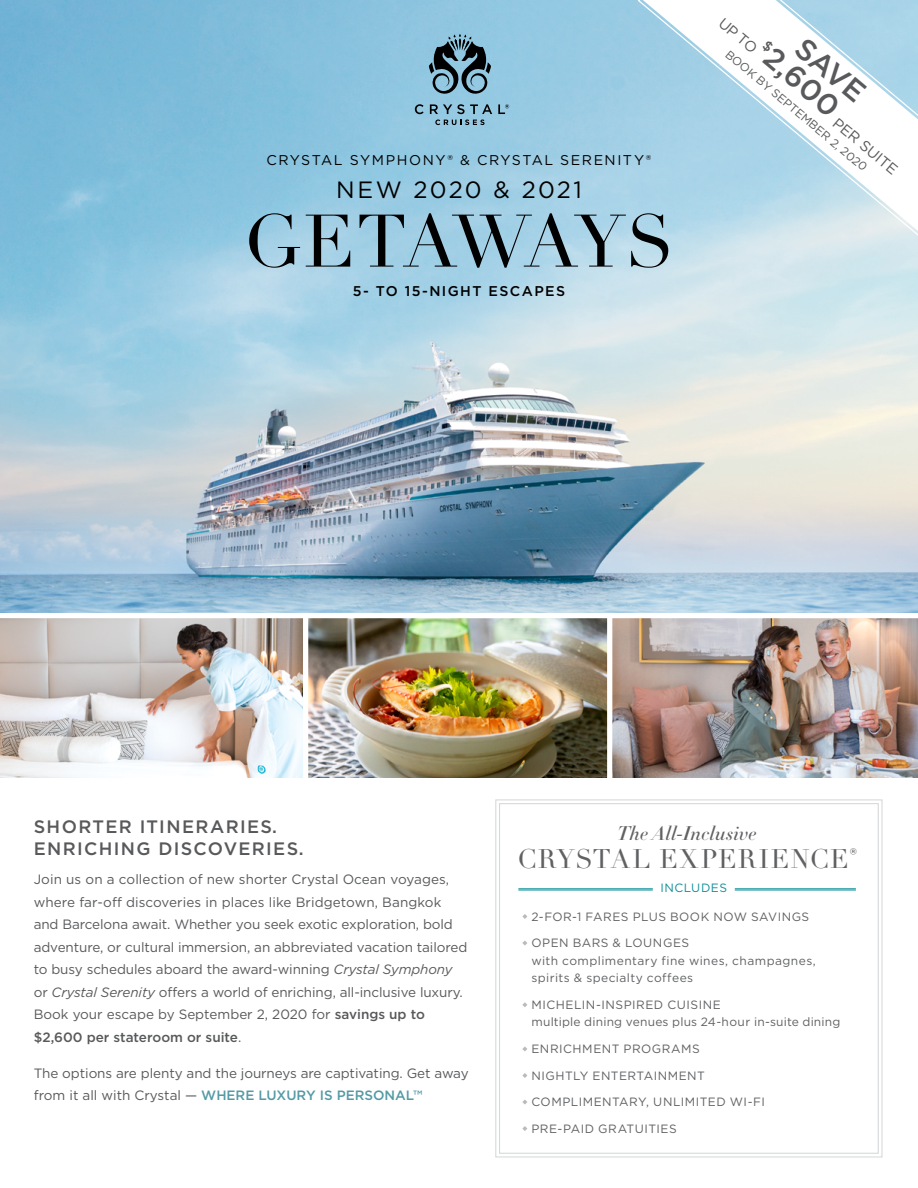
<style>
.page{position:relative;width:918px;height:1188px;background:#fff}
.page>*{position:absolute;margin:0;border:0;box-sizing:border-box;transform-origin:0 0}
.t1{font:73.05px "Didot";letter-spacing:-.05em;color:#000}
.t2{font:500 29.7px "Gotham";color:#58595b}
.t3{font:26.25px "Didot";letter-spacing:.05em;color:#58595b}
.t4{font:23.55px "Gotham";letter-spacing:.095em;color:#000}
.t5{font:italic 500 19.5px "HTF Didot M24";letter-spacing:.01em;color:#58595b}
.t6{font:500 18px/22.5px "Gotham";letter-spacing:.075em;color:#58595b}
.t7{font:14.85px "Gotham";color:#58595b}
.t8{font:14.1px "Gotham";letter-spacing:.11em;color:#000}
.t9{font:500 14.1px "Gotham";letter-spacing:.1em;color:#000}
.t10{font:13.5px/22.5px "Gotham";letter-spacing:-.01em;color:#58595b}
.t11{font:12px/17.7px "Gotham";letter-spacing:.035em;color:#58595b}
.t12{font:12px/17.7px "Gotham";letter-spacing:.015em;color:#58595b}
.t13{font:12px "Gotham";letter-spacing:.04em;color:#008995}
.t14{font:11.7px "Gotham";color:#58595b}
.s1{font-style:italic}
.s2{font-weight:500}
.s3{font-weight:500;color:#549aa5}
</style>
<div class="page">
<img style="left:0;top:0;width:918px;height:613px">
<svg style="left:637px;top:0;width:281px;height:251px;background:#bcdbe9"></svg>
<svg style="left:646px;top:0;width:272px;height:242px"></svg>
<svg style="left:429px;top:34px;width:62px;height:60px;background:#5a7b8b"></svg>
<svg style="left:415px;top:104px;width:9px;height:10px"></svg>
<svg style="left:430px;top:104px;width:62px;height:21px"></svg>
<svg style="left:498px;top:104px;width:11px;height:10px"></svg>
<svg style="left:495px;top:799px;width:388px;height:359px"></svg>
<div style="left:499px;top:803px;width:380px;height:351px;border:1px solid #d1d3d4"></div>
<img style="left:612px;top:618px;width:306px;height:160px">
<img style="left:308px;top:618px;width:299px;height:160px">
<svg style="left:0;top:618px;width:303px;height:160px"></svg>
<p class="t8" style="left:266px;top:151px;width:387px">CRYSTAL SYMPHONY® &amp; CRYSTAL SERENITY®</p>
<h3 class="t4" style="left:336px;top:175px;width:247px">NEW 2020 &amp; 2021</h3>
<h1 class="t1" style="left:244px;top:197px;width:432px">GETAWAYS</h1>
<p class="t9" style="left:353px;top:281px;width:214px">5- TO 15-NIGHT ESCAPES</p>
<p class="t7" style="left:727px;top:13px;width:47px;rotate:40deg">UP TO</p>
<h2 class="t2" style="left:812px;top:29px;width:83px;rotate:40deg">SAVE</h2>
<p class="t7" style="left:762px;top:47px;width:184px;rotate:40deg"><sup>$</sup><sup>2,600</sup> PER SUITE</p>
<p class="t14" style="left:732px;top:47px;width:182px;rotate:40deg">BOOK BY SEPTEMBER 2, 2020</p>
<h3 class="t6" style="left:34px;top:815px;width:271px">SHORTER ITINERARIES.<br>ENRICHING DISCOVERIES.</h3>
<p class="t10" style="left:34px;top:868px;width:435px">Join us on a collection of new shorter Crystal Ocean voyages, where far-off discoveries in places like Bridgetown, Bangkok and Barcelona await. Whether you seek exotic exploration, bold adventure, or cultural immersion, an abbreviated vacation tailored to busy schedules aboard the award-winning <span class="s1">Crystal Symphony </span>or <span class="s1">Crystal Serenity</span> offers a world of enriching, all-inclusive luxury.<br>Book your escape by September 2, 2020 for <span class="s2">savings up to $2,600 per stateroom or suite</span>.</p>
<p class="t10" style="left:34px;top:1062px;width:437px">The options are plenty and the journeys are captivating. Get away from it all with Crystal — <span class="s3">WHERE LUXURY IS PERSONAL™</span></p>
<h3 class="t5" style="left:618px;top:819px;width:141px">The All-Inclusive</h3>
<h3 class="t3" style="left:517px;top:844px;width:341px">CRYSTAL EXPERIENCE<sup>®</sup></h3>
<p class="t13" style="left:661px;top:880px;width:68px">INCLUDES</p>
<p class="t11" style="left:531px;top:907px;width:279px">2-FOR-1 FARES PLUS BOOK NOW SAVINGS</p>
<p class="t11" style="left:531px;top:934px;width:286px">OPEN BARS &amp; LOUNGES<br>with complimentary fine wines, champagnes, spirits &amp; specialty coffees</p>
<p class="t12" style="left:531px;top:995px;width:310px">MICHELIN-INSPIRED CUISINE<br>multiple dining venues plus 24-hour in-suite dining</p>
<p class="t11" style="left:531px;top:1040px;width:170px">ENRICHMENT PROGRAMS</p>
<p class="t11" style="left:531px;top:1066px;width:175px">NIGHTLY ENTERTAINMENT</p>
<p class="t11" style="left:531px;top:1093px;width:235px">COMPLIMENTARY, UNLIMITED WI-FI</p>
<p class="t11" style="left:531px;top:1119px;width:147px">PRE-PAID GRATUITIES</p>
</div>
